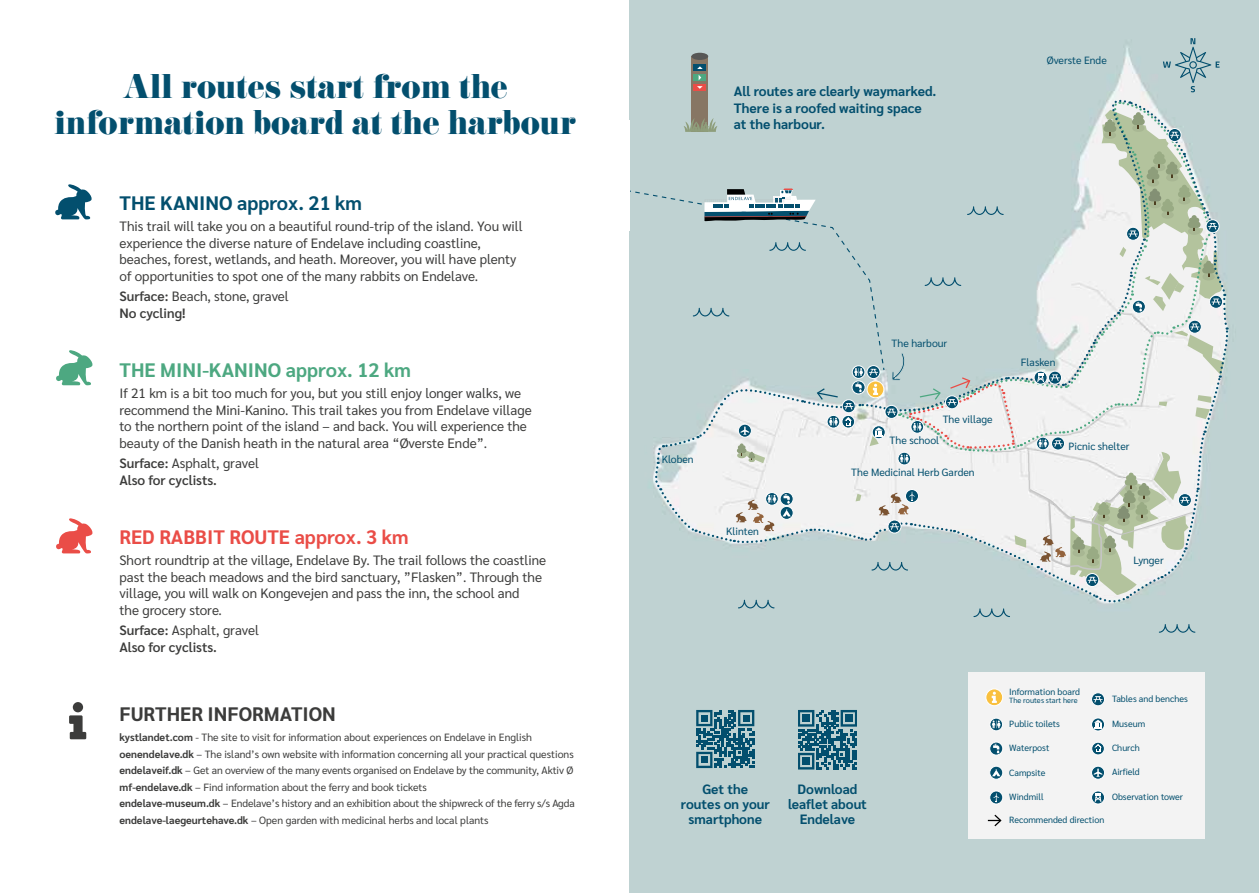
<style>
.page{position:relative;width:1259px;height:893px;background:#fff}
.page>*{position:absolute;margin:0;border:0;box-sizing:border-box;transform-origin:0 0}
.t1{font:30px/36px "Eloquent JF Pro";color:#034f6e;text-align:center}
.t2{font:700 19.5px "Sarabun";color:#4da881}
.t3{font:700 19.5px "Sarabun";color:#ea4d47}
.t4{font:700 19.5px "Sarabun";color:#034f6e}
.t5{font:700 19.5px "Sarabun";color:#3c3c3b}
.t6{font:13.5px/16.5px "Sarabun";color:#3c3c3b}
.t7{font:700 13.5px/15px "Sarabun";color:#034f6e;text-align:center}
.t8{font:600 13.5px/16.5px "Sarabun";color:#3c3c3b}
.t9{font:10.5px/16.5px "Sarabun";color:#3c3c3b}
.t10{font:10.5px "Sarabun";color:#034f6e}
.t11{font:9px "Sarabun";color:#034f6e}
.t12{font:7.5px "Sarabun";color:#034f6e}
.s1{font-weight:400}
.s2{font-weight:700}
</style>
<div class="page">
<div style="left:629px;top:0;width:630px;height:893px;background:#bfd2d2"></div>
<svg style="left:1159px;top:624px;width:36px;height:9px"></svg>
<svg style="left:696px;top:710px;width:58px;height:58px"></svg>
<svg style="left:798px;top:710px;width:59px;height:59px"></svg>
<div style="left:968px;top:673px;width:236px;height:166px;background:#f3f3f3"></div>
<svg style="left:988px;top:814px;width:14px;height:13px"></svg>
<svg style="left:1091px;top:693px;width:13px;height:13px"></svg>
<div style="left:1091px;top:692px;width:14px;height:14px;border:1px solid #fff;border-radius:50%"></div>
<svg style="left:1093px;top:696px;width:9px;height:6px"></svg>
<svg style="left:990px;top:718px;width:12px;height:13px"></svg>
<div style="left:989px;top:718px;width:14px;height:13px;border:1px solid #fff;border-radius:50%"></div>
<svg style="left:991px;top:720px;width:9px;height:8px"></svg>
<svg style="left:989px;top:742px;width:13px;height:13px"></svg>
<div style="left:989px;top:742px;width:14px;height:13px;border:1px solid #fff;border-radius:50%"></div>
<svg style="left:993px;top:744px;width:6px;height:9px"></svg>
<svg style="left:989px;top:766px;width:13px;height:13px"></svg>
<div style="left:989px;top:766px;width:14px;height:13px;border:1px solid #fff;border-radius:50%"></div>
<svg style="left:992px;top:769px;width:8px;height:7px"></svg>
<svg style="left:989px;top:791px;width:13px;height:13px"></svg>
<div style="left:989px;top:791px;width:14px;height:13px;border:1px solid #fff;border-radius:50%"></div>
<svg style="left:993px;top:793px;width:6px;height:9px"></svg>
<svg style="left:1091px;top:718px;width:13px;height:13px"></svg>
<div style="left:1091px;top:718px;width:14px;height:13px;border:1px solid #fff;border-radius:50%"></div>
<svg style="left:1094px;top:720px;width:7px;height:8px"></svg>
<svg style="left:1091px;top:742px;width:13px;height:13px"></svg>
<div style="left:1091px;top:742px;width:14px;height:13px;border:1px solid #fff;border-radius:50%"></div>
<svg style="left:1094px;top:744px;width:7px;height:8px"></svg>
<div style="left:1091px;top:766px;width:14px;height:13px;border:1px solid #fff;border-radius:50%"></div>
<svg style="left:1093px;top:768px;width:9px;height:9px"></svg>
<svg style="left:1091px;top:791px;width:13px;height:13px"></svg>
<div style="left:1091px;top:791px;width:14px;height:13px;border:1px solid #fff;border-radius:50%"></div>
<svg style="left:1094px;top:793px;width:8px;height:10px"></svg>
<svg style="left:986px;top:689px;width:16px;height:17px"></svg>
<div style="left:985px;top:688px;width:18px;height:18px;border:1px solid #fff;border-radius:50%"></div>
<svg style="left:991px;top:692px;width:6px;height:11px"></svg>
<svg style="left:56px;top:518px;width:37px;height:36px"></svg>
<svg style="left:56px;top:350px;width:37px;height:35px"></svg>
<svg style="left:55px;top:184px;width:37px;height:36px"></svg>
<div style="left:73px;top:702px;width:10px;height:10px;background:#3c3c3b;border-radius:50%"></div>
<svg style="left:69px;top:715px;width:17px;height:24px"></svg>
<svg style="left:629px;top:38px;width:600px;height:579px"></svg>
<h1 class="t1" style="left:55px;top:70px;width:523px">All routes start from the information board at the harbour</h1>
<h2 class="t4" style="left:119px;top:192px;width:244px">THE KANINO approx. 21 km</h2>
<p class="t6" style="left:119px;top:218px;width:404px">This trail will take you on a beautiful round-trip of the island. You will experience the diverse nature of Endelave including coastline, beaches, forest, wetlands, and heath. Moreover, you will have plenty of opportunities to spot one of the many rabbits on Endelave.</p>
<p class="t8" style="left:119px;top:288px;width:171px">Surface: <span class="s1">Beach, stone, gravel<br></span>No cycling!</p>
<h2 class="t2" style="left:119px;top:359px;width:293px">THE MINI-KANINO approx. 12 km</h2>
<p class="t6" style="left:119px;top:385px;width:414px">If 21 km is a bit too much for you, but you still enjoy longer walks, we recommend the Mini-Kanino. This trail takes you from Endelave village to the northern point of the island – and back. You will experience the beauty of the Danish heath in the natural area “Øverste Ende”.</p>
<p class="t8" style="left:119px;top:455px;width:141px">Surface: <span class="s1">Asphalt, gravel<br></span>Also for cyclists.</p>
<h2 class="t3" style="left:119px;top:526px;width:291px">RED RABBIT ROUTE approx. 3 km</h2>
<p class="t6" style="left:119px;top:552px;width:428px">Short roundtrip at the village, Endelave By. The trail follows the coastline past the beach meadows and the bird sanctuary, ”Flasken”. Through the village, you will walk on Kongevejen and pass the inn, the school and<br>the grocery store.</p>
<p class="t8" style="left:119px;top:622px;width:141px">Surface: <span class="s1">Asphalt, gravel<br></span>Also for cyclists.</p>
<h2 class="t5" style="left:119px;top:703px;width:218px">FURTHER INFORMATION</h2>
<p class="t9" style="left:119px;top:730px;width:457px"><span class="s2">kystlandet.com</span> - The site to visit for information about experiences on Endelave in English <span class="s2">oenendelave.dk</span> – The island’s own website with information concerning all your practical questions <span class="s2">endelaveif.dk</span> – Get an overview of the many events organised on Endelave by the community, Aktiv Ø <span class="s2">mf-endelave.dk</span> – Find information about the ferry and book tickets<br><span class="s2">endelave-museum.dk</span> – Endelave’s history and an exhibition about the shipwreck of the ferry s/s Agda <span class="s2">endelave-laegeurtehave.dk</span> – Open garden with medicinal herbs and local plants</p>
<p class="t7" style="left:733px;top:83px;width:204px;line-height:16.5px;text-align:left">All routes are clearly waymarked.<br>There is a roofed waiting space at the harbour.</p>
<p class="t10" style="left:1047px;top:54px;width:61px">Øverste Ende</p>
<p class="t10" style="left:662px;top:454px;width:33px">Kloben</p>
<p class="t10" style="left:726px;top:525px;width:34px">Klinten</p>
<p class="t10" style="left:891px;top:337px;width:57px">The harbour</p>
<p class="t10" style="left:942px;top:413px;width:51px">The village</p>
<p class="t10" style="left:889px;top:434px;width:51px">The school</p>
<p class="t10" style="left:851px;top:466px;width:125px">The Medicinal Herb Garden</p>
<p class="t10" style="left:1020px;top:356px;width:36px">Flasken</p>
<p class="t10" style="left:1068px;top:440px;width:63px">Picnic shelter</p>
<p class="t10" style="left:1133px;top:554px;width:32px">Lynger</p>
<p class="t7" style="left:681px;top:782px;width:90px">Get the<br>routes on your smartphone</p>
<p class="t7" style="left:788px;top:782px;width:80px">Download leaflet about<br>Endelave</p>
<p class="t11" style="left:1009px;top:686px;width:72px">Information board</p>
<p class="t12" style="left:1009px;top:696px;width:70px">The routes start here</p>
<p class="t11" style="left:1009px;top:718px;width:52px">Public toilets</p>
<p class="t11" style="left:1009px;top:743px;width:42px">Waterpost</p>
<p class="t11" style="left:1009px;top:767px;width:38px">Campsite</p>
<p class="t11" style="left:1009px;top:791px;width:36px">Windmill</p>
<p class="t11" style="left:1009px;top:815px;width:97px">Recommended direction</p>
<p class="t11" style="left:1112px;top:694px;width:77px">Tables and benches</p>
<p class="t11" style="left:1112px;top:718px;width:35px">Museum</p>
<p class="t11" style="left:1112px;top:743px;width:29px">Church</p>
<p class="t11" style="left:1112px;top:767px;width:29px">Airfield</p>
<p class="t11" style="left:1112px;top:791px;width:72px">Observation tower</p>
</div>
